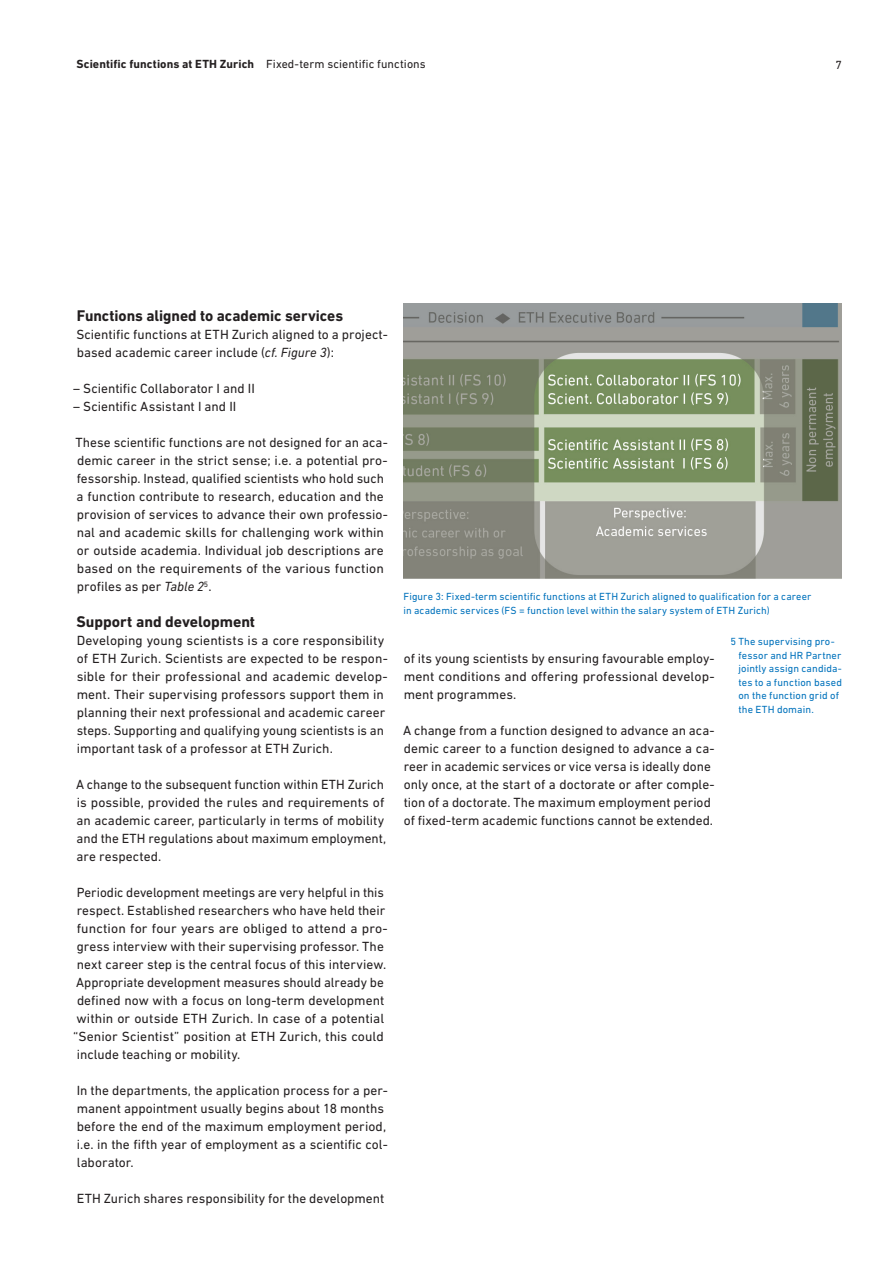
<style>
.page{position:relative;width:893px;height:1263px;background:#fff}
.page>*{position:absolute;margin:0;border:0;box-sizing:border-box;transform-origin:0 0}
.Zwischentitel_A4-M{font:700 15.75px "DIN Next W1 G";letter-spacing:-.005em;color:#231f20}
.Lauftext_Standard__B{font:13.5px/18px "DIN Next W1 G";color:#231f20}
.Infotext_S__DIN_Next{font:700 12px "DIN Next W1 G";letter-spacing:.01em;color:#231f20}
.t1{font:12px "DIN Next W1 G";color:#231f20}
.Infotext_XS__DIN_Nex{font:10.5px/13.5px "DIN Next W1 G";letter-spacing:.01em;color:#0072bc}
.s1{font-weight:400}
.s2{font-style:italic}
</style>
<div class="page">
<img style="left:403px;top:303px;width:439px;height:276px">
<p class="Infotext_S__DIN_Next" style="left:77px;top:57px;width:351px">Scientific functions at ETH Zurich <span class="s1">Fixed-term scientific functions</span></p>
<p class="t1" style="left:835px;top:58px;width:8px">7</p>
<p class="Zwischentitel_A4-M" style="left:77px;top:307px;width:268px">Functions aligned to academic services</p>
<p class="Lauftext_Standard__B" style="left:76px;top:325px;width:313px">Scientific functions at ETH Zurich aligned to a project&shy;based academic career include (<span class="s2">cf. Figure 3</span>):</p>
<p class="Lauftext_Standard__B" style="left:73px;top:379px;width:183px">– Scientific Collaborator I and II</p>
<p class="Lauftext_Standard__B" style="left:73px;top:397px;width:165px">– Scientific Assistant I and II</p>
<p class="Lauftext_Standard__B" style="left:75px;top:433px;width:314px">These scientific functions are not designed for an aca&shy;demic career in the strict sense; i.e. a potential pro&shy;fessorship. Instead, qualified scientists who hold such a function contribute to research, education and the provision of services to advance their own professio&shy;nal and academic skills for challenging work within or outside academia. Individual job descriptions are based on the requirements of the various function profiles as per <span class="s2">Table 2</span><sup>5</sup>.</p>
<p class="Zwischentitel_A4-M" style="left:77px;top:613px;width:180px">Support and development</p>
<p class="Lauftext_Standard__B" style="left:77px;top:631px;width:313px">Developing young scientists is a core responsibility of ETH Zurich. Scientists are expected to be respon&shy;sible for their professional and academic develop&shy;ment. Their supervising professors support them in planning their next professional and academic career steps. Supporting and qualifying young scientists is an important task of a professor at ETH Zurich.</p>
<p class="Lauftext_Standard__B" style="left:76px;top:775px;width:311px">A change to the subsequent function within ETH Zurich is possible, provided the rules and requirements of an academic career, particularly in terms of mobility and the ETH regulations about maximum employment, are respected.</p>
<p class="Lauftext_Standard__B" style="left:73px;top:883px;width:316px">Periodic development meetings are very helpful in this respect. Established researchers who have held their function for four years are obliged to attend a pro&shy;gress interview with their supervising professor. The next career step is the central focus of this interview.<br>Appropriate development measures should already be defined now with a focus on long-term development within or outside ETH Zurich. In case of a potential “Senior Scientist” position at ETH Zurich, this could include teaching or mobility.</p>
<p class="Lauftext_Standard__B" style="left:77px;top:1081px;width:313px">In the departments, the application process for a per&shy;manent appointment usually begins about 18 months before the end of the maximum employment period, i.e. in the fifth year of employment as a scientific col&shy;laborator.</p>
<p class="Lauftext_Standard__B" style="left:77px;top:1189px;width:309px">ETH Zurich shares responsibility for the development</p>
<p class="Infotext_XS__DIN_Nex" style="left:403px;top:590px;width:409px">Figure 3: Fixed-term scientific functions at ETH Zurich aligned to qualification for a career in academic services (FS = function level within the salary system of ETH Zurich)</p>
<p class="Infotext_XS__DIN_Nex" style="left:738px;top:635px;width:105px;text-indent:-8px">5 The supervising pro&shy;fessor and HR Partner jointly assign candida&shy;tes to a function based on the function grid of the ETH domain.</p>
<p class="Lauftext_Standard__B" style="left:404px;top:649px;width:313px;text-align:justify">of its young scientists by ensuring favourable employ&shy;ment conditions and offering professional develop&shy;ment programmes.</p>
<p class="Lauftext_Standard__B" style="left:403px;top:721px;width:313px">A change from a function designed to advance an aca&shy;demic career to a function designed to advance a ca&shy;reer in academic services or vice versa is ideally done only once, at the start of a doctorate or after comple&shy;tion of a doctorate. The maximum employment period of fixed-term academic functions cannot be extended.</p>
</div>
